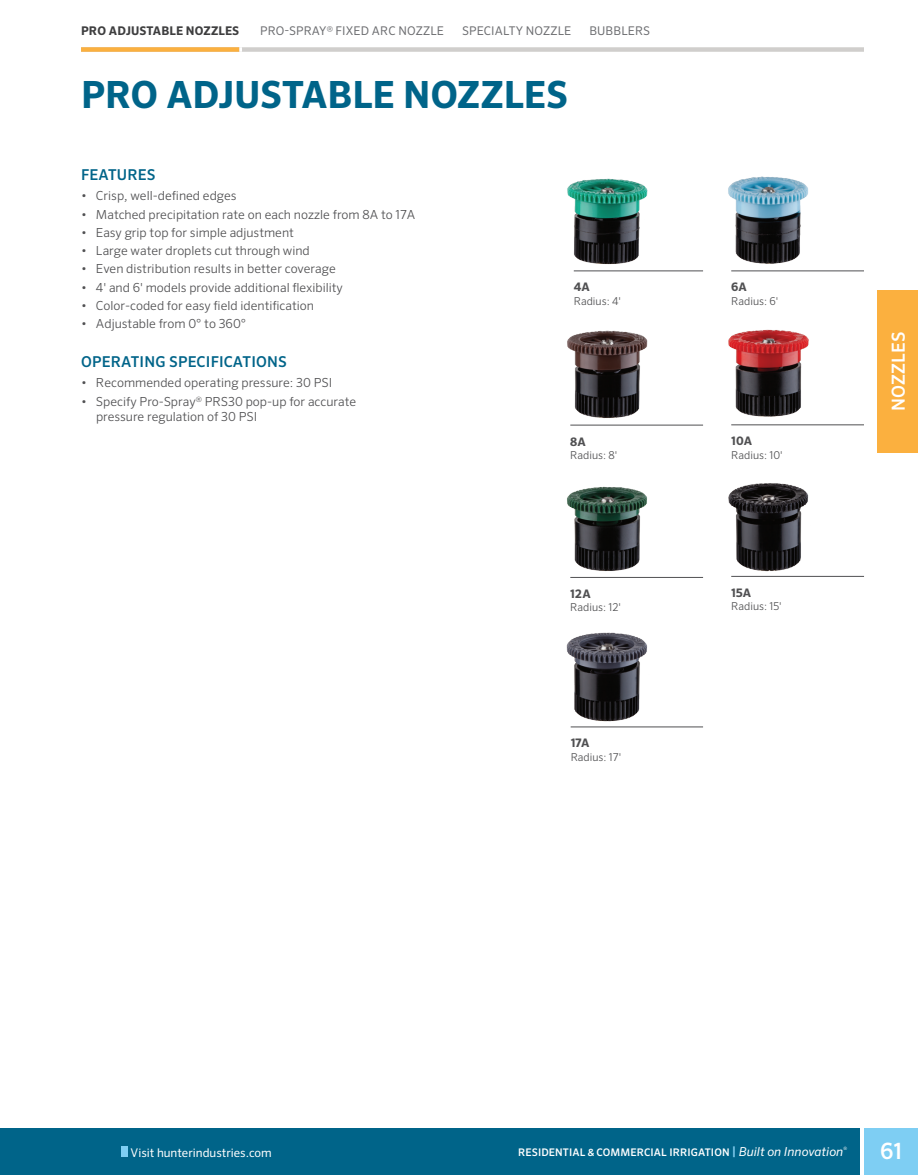
<style>
.page{position:relative;width:918px;height:1175px;background:#fff}
.page>*{position:absolute;margin:0;border:0;box-sizing:border-box;transform-origin:0 0}
.t1{font:700 37.5px "Sero Pro";letter-spacing:-.005em;color:#006489}
.t2{font:500 22.5px "Sero Pro";color:#fff}
.t3{font:500 18px "Sero Pro";letter-spacing:.01em;color:#fff}
.t4{font:500 15px "Sero Pro";letter-spacing:.01em;color:#006489}
.t5{font:300 12.45px/15px "Sero Pro";color:#505052}
.t6{font:12px "Sero Pro";letter-spacing:.01em;color:#6c6d70}
.t7{font:12px "Sero Pro";color:#fff}
.t8{font:700 12px "Sero Pro";letter-spacing:.01em;color:#3e3e3f}
.t9{font:700 11.7px "Sero Pro";letter-spacing:.01em;color:#505052}
.t10{font:300 10.8px "Sero Pro";color:#505052}
.t11{font:500 10.5px "Sero Pro";letter-spacing:.01em;color:#fff}
.s1{font-size:12px;color:#87d1f3}
.s2{font-weight:400;font-style:italic;font-size:12.3px}
</style>
<div class="page">
<div style="left:81px;top:47px;width:783px;height:5px;background:#d0cecc"></div>
<div style="left:878px;top:290px;width:40px;height:162px;background:#fbb03f"></div>
<div style="left:0;top:1127px;width:860px;height:47px;background:#006489"></div>
<div style="left:864px;top:1127px;width:54px;height:47px;background:#7ecef3"></div>
<div style="left:122px;top:1146px;width:6px;height:10px;background:#7ecef3"></div>
<hr style="left:574px;top:271px;width:129px;height:1px;background:#505052">
<hr style="left:570px;top:425px;width:133px;height:1px;background:#505052">
<hr style="left:570px;top:577px;width:133px;height:1px;background:#505052">
<hr style="left:571px;top:726px;width:132px;height:1px;background:#505052">
<hr style="left:731px;top:271px;width:133px;height:1px;background:#505052">
<hr style="left:731px;top:424px;width:133px;height:1px;background:#505052">
<hr style="left:731px;top:576px;width:133px;height:1px;background:#505052">
<img style="left:567px;top:178px;width:81px;height:87px">
<img style="left:728px;top:176px;width:91px;height:96px">
<img style="left:567px;top:330px;width:81px;height:88px">
<img style="left:728px;top:329px;width:91px;height:97px">
<img style="left:567px;top:486px;width:95px;height:92px">
<img style="left:728px;top:483px;width:84px;height:94px">
<img style="left:566px;top:632px;width:93px;height:96px">
<div style="left:81px;top:47px;width:158px;height:5px;background:#fbb03f"></div>
<svg style="left:239px;top:47px;width:3px;height:5px"></svg>
<p class="t8" style="left:81px;top:23px;width:160px">PRO ADJUSTABLE NOZZLES</p>
<p class="t6" style="left:260px;top:23px;width:185px">PRO-SPRAY® FIXED ARC NOZZLE</p>
<p class="t6" style="left:462px;top:23px;width:111px">SPECIALTY NOZZLE</p>
<p class="t6" style="left:589px;top:23px;width:62px">BUBBLERS</p>
<h1 class="t1" style="left:81px;top:72px;width:488px">PRO ADJUSTABLE NOZZLES</h1>
<p class="t4" style="left:81px;top:166px;width:76px">FEATURES</p>
<p class="t5" style="left:81px;top:188px;width:157px">• Crisp, well-defined edges</p>
<p class="t5" style="left:81px;top:207px;width:336px">• Matched precipitation rate on each nozzle from 8A to 17A</p>
<p class="t5" style="left:81px;top:225px;width:214px">• Easy grip top for simple adjustment</p>
<p class="t5" style="left:81px;top:243px;width:230px">• Large water droplets cut through wind</p>
<p class="t5" style="left:81px;top:261px;width:256px">• Even distribution results in better coverage</p>
<p class="t5" style="left:81px;top:279px;width:264px">• 4' and 6' models provide additional flexibility</p>
<p class="t5" style="left:81px;top:298px;width:235px">• Color-coded for easy field identification</p>
<p class="t5" style="left:81px;top:316px;width:167px">• Adjustable from 0° to 360°</p>
<p class="t4" style="left:81px;top:353px;width:207px">OPERATING SPECIFICATIONS</p>
<p class="t5" style="left:81px;top:375px;width:253px">• Recommended operating pressure: 30 PSI</p>
<p class="t5" style="left:96px;top:394px;width:262px;text-indent:-15px">• Specify Pro-Spray<sup>®</sup> PRS30 pop-up for accurate pressure regulation of 30 PSI</p>
<p class="t9" style="left:574px;top:280px;width:18px">4A</p>
<p class="t10" style="left:574px;top:294px;width:49px">Radius: 4'</p>
<p class="t9" style="left:570px;top:434px;width:17px">8A</p>
<p class="t10" style="left:570px;top:449px;width:49px">Radius: 8'</p>
<p class="t9" style="left:570px;top:586px;width:22px">12A</p>
<p class="t10" style="left:570px;top:601px;width:52px">Radius: 12'</p>
<p class="t9" style="left:571px;top:736px;width:20px">17A</p>
<p class="t10" style="left:571px;top:750px;width:52px">Radius: 17'</p>
<p class="t9" style="left:731px;top:280px;width:17px">6A</p>
<p class="t10" style="left:731px;top:294px;width:49px">Radius: 6'</p>
<p class="t9" style="left:731px;top:434px;width:22px">10A</p>
<p class="t10" style="left:731px;top:448px;width:53px">Radius: 10'</p>
<p class="t9" style="left:731px;top:585px;width:22px">15A</p>
<p class="t10" style="left:731px;top:600px;width:52px">Radius: 15'</p>
<h3 class="t3" style="left:888px;top:411px;width:81px;rotate:-90deg">NOZZLES</h3>
<p class="t7" style="left:131px;top:1145px;width:143px">Visit hunterindustries.com</p>
<p class="t11" style="left:518px;top:1146px;width:330px">RESIDENTIAL &amp; COMMERCIAL IRRIGATION <span class="s1">|</span> <span class="s2">Built on Innovation</span><sup>®</sup></p>
<h2 class="t2" style="left:880px;top:1137px;width:23px">61</h2>
</div>
